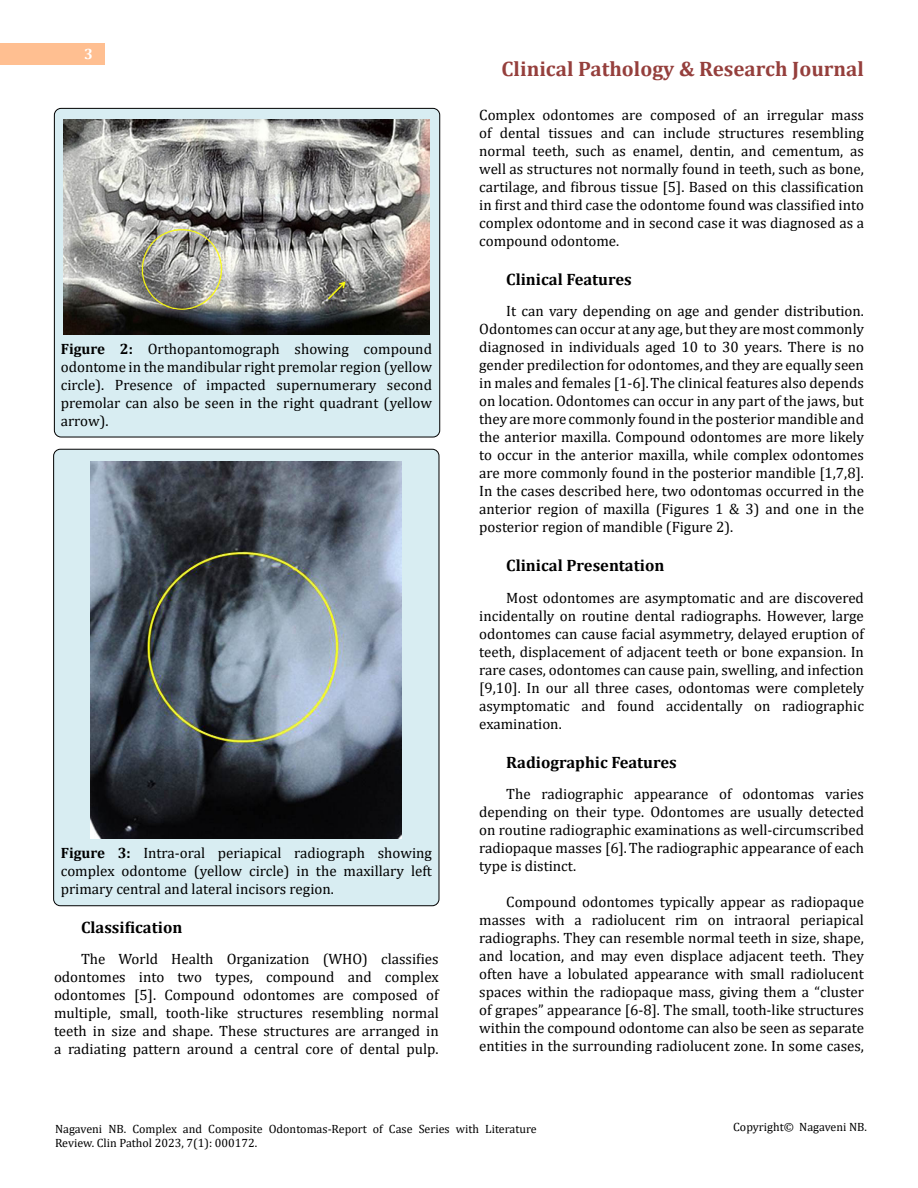
<style>
.page{position:relative;width:918px;height:1188px;background:#fff}
.page>*{position:absolute;margin:0;border:0;box-sizing:border-box;transform-origin:0 0}
.t1{font:700 21px "Cambria";color:#953f3c}
.t2{font:700 16.5px "Cambria";color:#000}
.t3{font:15px/18px "Cambria";color:#000;text-align:justify}
.t4{font:700 15px "Cambria";color:#fff}
.t5{font:12px/14.4px "Cambria";color:#000}
.s1{font-weight:700}
</style>
<div class="page">
<div style="left:0;top:43px;width:105px;height:21px;background:#ffbf91"></div>
<div style="left:54px;top:449px;width:385px;height:457px;background:#d8edf2;border-radius:7px"></div>
<div style="left:54px;top:108px;width:386px;height:329px;background:#d8edf2;border-radius:7px"></div>
<div style="left:54px;top:108px;width:386px;height:329px;border:1px solid #000;border-radius:7px"></div>
<img style="left:63px;top:120px;width:366px;height:215px">
<img style="left:91px;top:462px;width:311px;height:376px">
<p class="t4" style="left:84px;top:44px;width:10px">3</p>
<p class="t3" style="left:61px;top:339px;width:373px"><span class="s1">Figure 2:</span> Orthopantomograph showing compound odontome in the mandibular right premolar region (yellow circle). Presence of impacted supernumerary second premolar can also be seen in the right quadrant (yellow arrow).</p>
<p class="t3" style="left:61px;top:843px;width:373px"><span class="s1">Figure 3:</span> Intra-oral periapical radiograph showing complex odontome (yellow circle) in the maxillary left primary central and lateral incisors region.</p>
<p class="t2" style="left:81px;top:915px;width:103px">Classification</p>
<p class="t3" style="left:54px;top:950px;width:386px;text-indent:27px">The World Health Organization (WHO) classifies odontomes into two types, compound and complex odontomes [5]. Compound odontomes are composed of multiple, small, tooth-like structures resembling normal teeth in size and shape. These structures are arranged in a radiating pattern around a central core of dental pulp.</p>
<h1 class="t1" style="left:502px;top:54px;width:364px">Clinical Pathology &amp; Research Journal</h1>
<p class="t3" style="left:479px;top:105px;width:386px">Complex odontomes are composed of an irregular mass of dental tissues and can include structures resembling normal teeth, such as enamel, dentin, and cementum, as well as structures not normally found in teeth, such as bone, cartilage, and fibrous tissue [5]. Based on this classification in first and third case the odontome found was classified into complex odontome and in second case it was diagnosed as a compound odontome.</p>
<p class="t2" style="left:506px;top:267px;width:127px">Clinical Features</p>
<p class="t3" style="left:479px;top:302px;width:386px;text-indent:27px">It can vary depending on age and gender distribution.<br>Odontomes can occur at any age, but they are most commonly diagnosed in individuals aged 10 to 30 years. There is no gender predilection for odontomes, and they are equally seen in males and females [1-6].The clinical features also depends on location. Odontomes can occur in any part of the jaws, but they are more commonly found in the posterior mandible and the anterior maxilla. Compound odontomes are more likely to occur in the anterior maxilla, while complex odontomes are more commonly found in the posterior mandible [1,7,8].<br>In the cases described here, two odontomas occurred in the anterior region of maxilla (Figures 1 &amp; 3) and one in the posterior region of mandible (Figure 2).</p>
<p class="t2" style="left:506px;top:554px;width:160px">Clinical Presentation</p>
<p class="t3" style="left:479px;top:588px;width:386px;text-indent:27px">Most odontomes are asymptomatic and are discovered incidentally on routine dental radiographs. However, large odontomes can cause facial asymmetry, delayed eruption of teeth, displacement of adjacent teeth or bone expansion. In rare cases, odontomes can cause pain, swelling, and infection [9,10]. In our all three cases, odontomas were completely asymptomatic and found accidentally on radiographic examination.</p>
<p class="t2" style="left:506px;top:750px;width:172px">Radiographic Features</p>
<p class="t3" style="left:479px;top:785px;width:386px;text-indent:27px">The radiographic appearance of odontomas varies depending on their type. Odontomes are usually detected on routine radiographic examinations as well-circumscribed radiopaque masses [6].The radiographic appearance of each type is distinct.</p>
<p class="t3" style="left:479px;top:893px;width:386px;text-indent:27px">Compound odontomes typically appear as radiopaque masses with a radiolucent rim on intraoral periapical radiographs. They can resemble normal teeth in size, shape, and location, and may even displace adjacent teeth. They often have a lobulated appearance with small radiolucent spaces within the radiopaque mass, giving them a “cluster of grapes” appearance [6-8]. The small, tooth-like structures within the compound odontome can also be seen as separate entities in the surrounding radiolucent zone. In some cases,</p>
<p class="t5" style="left:55px;top:1121px;width:483px">Nagaveni NB. Complex and Composite Odontomas-Report of Case Series with Literature<br>Review. Clin Pathol 2023, 7(1): 000172.</p>
<p class="t5" style="left:733px;top:1119px;width:135px">Copyright© Nagaveni NB.</p>
</div>
